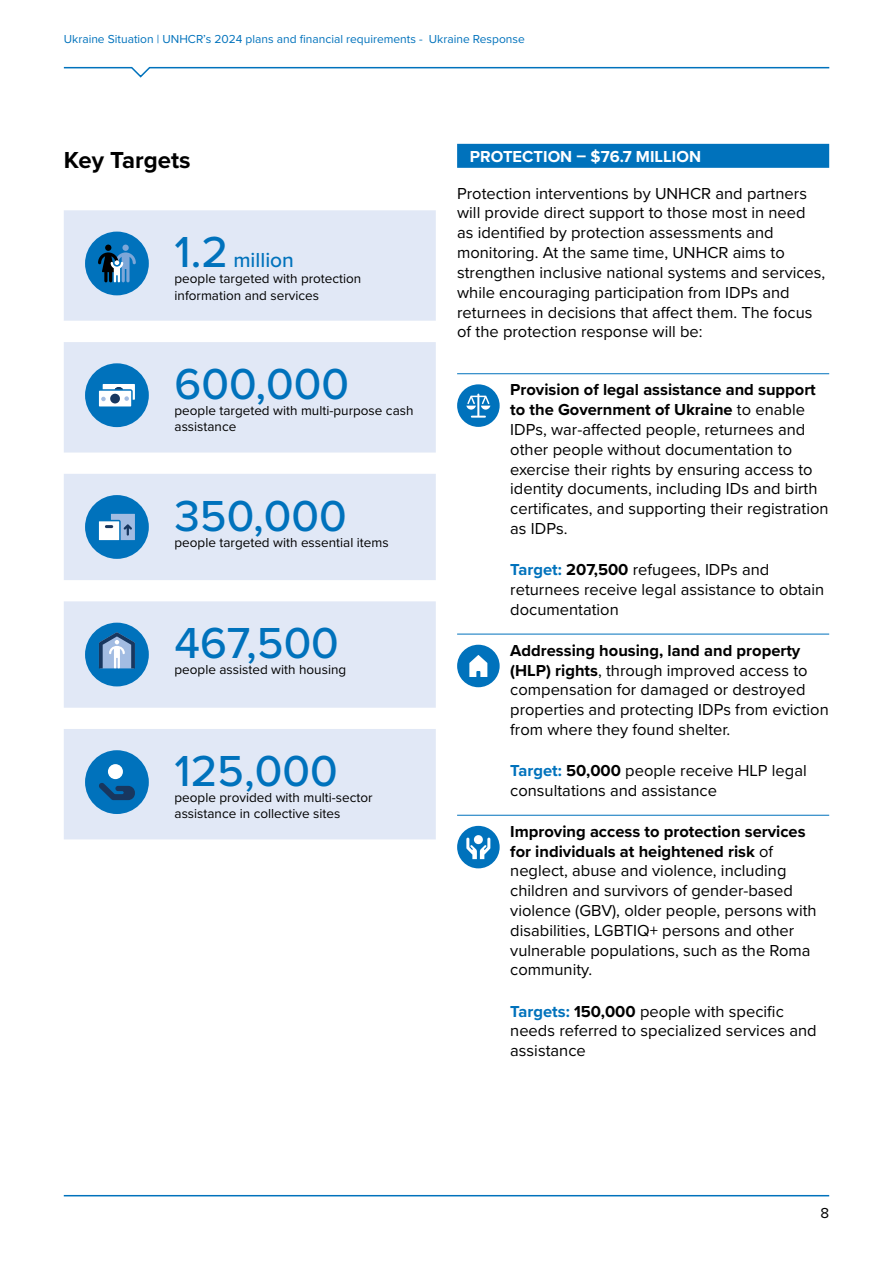
<style>
.page{position:relative;width:893px;height:1263px;background:#fff}
.page>*{position:absolute;margin:0;border:0;box-sizing:border-box;transform-origin:0 0}
.t1{font:500 45px "Proxima Nova";color:#0072bc}
.t2{font:700 24px "Proxima Nova";color:#000}
.t3{font:500 21px "Proxima Nova";color:#0072bc}
.t4{font:16.5px/19.8px "Proxima Nova";color:#000}
.t5{font:700 16.5px "Proxima Nova";color:#fff}
.t6{font:15px "Proxima Nova";color:#000}
.t7{font:13.5px/16.2px "Proxima Nova";color:#000}
.t8{font:12px "Proxima Nova";color:#0072bc}
.s1{font-size:45px}
.s2{font-weight:700}
.s3{font-weight:700;color:#0072bc}
</style>
<div class="page">
<svg style="left:63px;top:66px;width:767px;height:12px"></svg>
<hr style="left:64px;top:1195px;width:765px;height:1px;background:#0072bc">
<svg style="left:64px;top:210px;width:372px;height:629px;background:#e4eaf6"></svg>
<svg style="left:64px;top:321px;width:372px;height:21px"></svg>
<div style="left:85px;top:232px;width:64px;height:63px;background:#0072bc;border-radius:50%"></div>
<svg style="left:98px;top:245px;width:38px;height:37px"></svg>
<div style="left:85px;top:363px;width:64px;height:64px;background:#0072bc;border-radius:50%"></div>
<svg style="left:99px;top:384px;width:36px;height:22px"></svg>
<div style="left:85px;top:495px;width:64px;height:64px;background:#0072bc;border-radius:50%"></div>
<div style="left:99px;top:521px;width:20px;height:19px;background:#fff"></div>
<svg style="left:105px;top:514px;width:30px;height:26px"></svg>
<div style="left:85px;top:623px;width:64px;height:63px;background:#0072bc;border-radius:50%"></div>
<svg style="left:99px;top:632px;width:36px;height:36px"></svg>
<div style="left:85px;top:750px;width:64px;height:64px;background:#0072bc;border-radius:50%"></div>
<svg style="left:99px;top:783px;width:36px;height:17px"></svg>
<div style="left:108px;top:764px;width:15px;height:15px;background:#fff;border-radius:50%"></div>
<div style="left:457px;top:144px;width:372px;height:24px;background:#0072bc"></div>
<hr style="left:457px;top:373px;width:372px;height:1px;background:#0072bc">
<hr style="left:457px;top:634px;width:372px;height:1px;background:#0072bc">
<hr style="left:457px;top:815px;width:372px;height:1px;background:#0072bc">
<div style="left:457px;top:384px;width:43px;height:43px;background:#0072bc;border-radius:50%"></div>
<svg style="left:466px;top:394px;width:24px;height:24px"></svg>
<div style="left:457px;top:645px;width:43px;height:42px;background:#0072bc;border-radius:50%"></div>
<svg style="left:469px;top:655px;width:18px;height:22px"></svg>
<div style="left:457px;top:826px;width:43px;height:42px;background:#0072bc;border-radius:50%"></div>
<svg style="left:466px;top:838px;width:24px;height:21px"></svg>
<div style="left:474px;top:835px;width:9px;height:9px;background:#fff;border-radius:50%"></div>
<p class="t8" style="left:64px;top:30px;width:462px">Ukraine Situation | UNHCR’s 2024 plans and financial requirements - Ukraine Response</p>
<h2 class="t2" style="left:64px;top:142px;width:128px">Key Targets</h2>
<p class="t3" style="left:175px;top:244px;width:121px"><span class="s1">1.2</span> million</p>
<p class="t7" style="left:175px;top:270px;width:188px">people targeted with protection information and services</p>
<h1 class="t1" style="left:175px;top:350px;width:176px">600,000</h1>
<p class="t7" style="left:175px;top:402px;width:240px">people targeted with multi-purpose cash assistance</p>
<h1 class="t1" style="left:175px;top:482px;width:174px">350,000</h1>
<p class="t7" style="left:175px;top:534px;width:216px">people targeted with essential items</p>
<h1 class="t1" style="left:175px;top:610px;width:166px">467,500</h1>
<p class="t7" style="left:175px;top:661px;width:173px">people assisted with housing</p>
<h1 class="t1" style="left:175px;top:737px;width:165px">125,000</h1>
<p class="t7" style="left:175px;top:789px;width:200px">people provided with multi-sector assistance in collective sites</p>
<p class="t5" style="left:470px;top:144px;width:233px">PROTECTION – $76.7 MILLION</p>
<p class="t4" style="left:457px;top:183px;width:370px">Protection interventions by UNHCR and partners will provide direct support to those most in need as identified by protection assessments and monitoring. At the same time, UNHCR aims to strengthen inclusive national systems and services, while encouraging participation from IDPs and returnees in decisions that affect them. The focus of the protection response will be:</p>
<p class="t4" style="left:510px;top:379px;width:320px"><span class="s2">Provision of legal assistance and support to the Government of Ukraine</span> to enable IDPs, war-affected people, returnees and other people without documentation to exercise their rights by ensuring access to identity documents, including IDs and birth certificates, and supporting their registration as IDPs.</p>
<p class="t4" style="left:510px;top:559px;width:315px"><span class="s3">Target:</span> <span class="s2">207,500</span> refugees, IDPs and returnees receive legal assistance to obtain documentation</p>
<p class="t4" style="left:510px;top:640px;width:320px"><span class="s2">Addressing housing, land and property (HLP) rights</span>, through improved access to compensation for damaged or destroyed properties and protecting IDPs from eviction from where they found shelter.</p>
<p class="t4" style="left:510px;top:760px;width:298px"><span class="s3">Target:</span> <span class="s2">50,000</span> people receive HLP legal consultations and assistance</p>
<p class="t4" style="left:510px;top:821px;width:308px"><span class="s2">Improving access to protection services for individuals at heightened risk</span> of neglect, abuse and violence, including children and survivors of gender-based violence (GBV), older people, persons with disabilities, LGBTIQ+ persons and other vulnerable populations, such as the Roma community.</p>
<p class="t4" style="left:510px;top:1000px;width:308px"><span class="s3">Targets:</span> <span class="s2">150,000</span> people with specific needs referred to specialized services and assistance</p>
<p class="t6" style="left:820px;top:1201px;width:10px">8</p>
</div>
